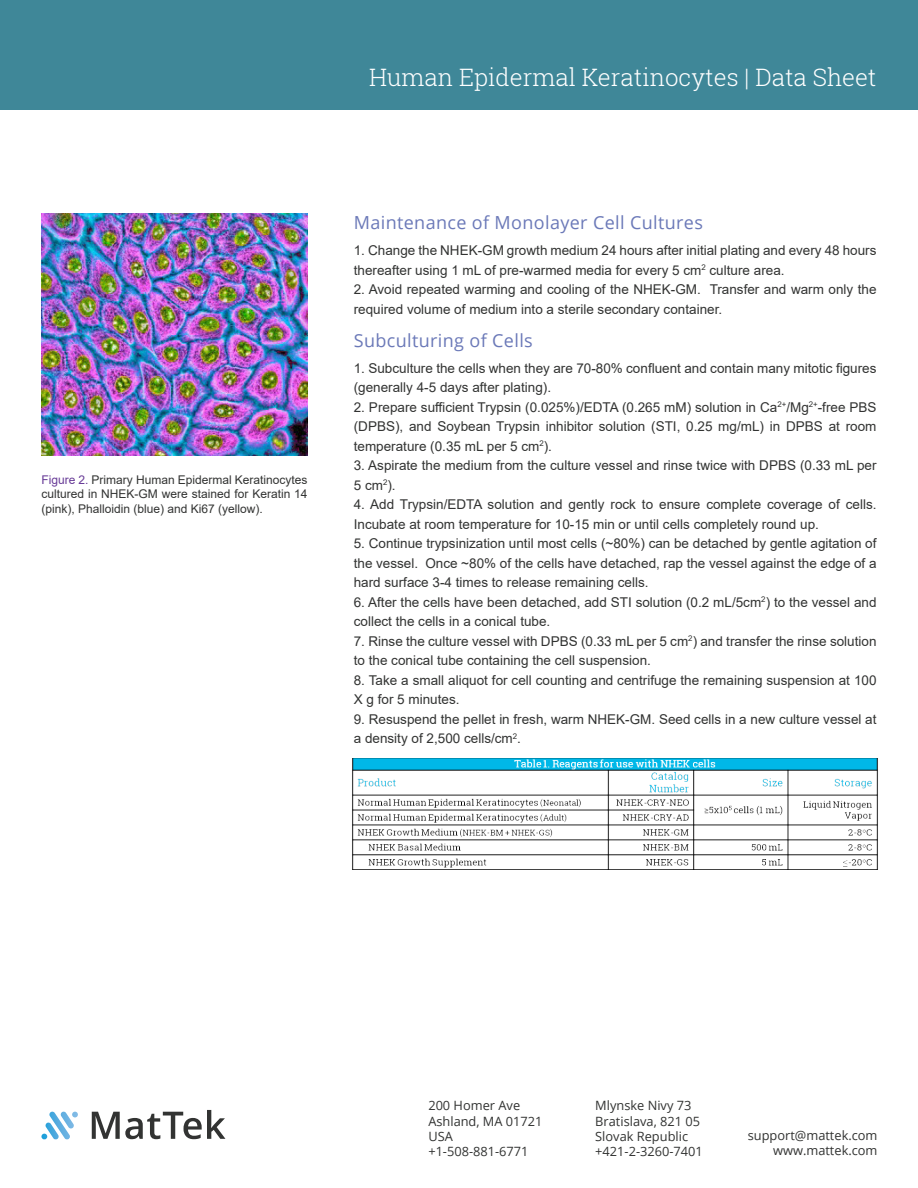
<style>
.page{position:relative;width:918px;height:1188px;background:#fff}
.page>*{position:absolute;margin:0;border:0;box-sizing:border-box;transform-origin:0 0}
.Page_Title{font:300 24px "Roboto Slab";color:#fff}
.New_Header{font:18px "Open Sans";letter-spacing:.02em;color:#6b79b8}
.MatTek_Paragraph{font:13.5px/19.5px "Arial";color:#323332}
.t1{font:12.75px/15.1px "Open Sans";color:#323332}
.MatTek_Paragraph-2{font:12px/14.4px "Arial";color:#323332;text-align:justify}
.s1{color:#673a96}
</style>
<div class="page">
<div style="left:0;top:0;width:918px;height:110px;background:#3f8798"></div>
<svg style="left:92px;top:1110px;width:133px;height:29px"></svg>
<svg style="left:41px;top:1112px;width:37px;height:27px"></svg>
<img style="left:41px;top:214px;width:267px;height:242px">
<img style="left:352px;top:758px;width:526px;height:112px">
<p class="Page_Title" style="left:369px;top:61px;width:509px">Human Epidermal Keratinocytes | Data Sheet</p>
<p class="MatTek_Paragraph-2" style="left:41px;top:472px;width:268px"><span class="s1">Figure 2.</span> Primary Human Epidermal Keratinocytes cultured in NHEK-GM were stained for Keratin 14 (pink), Phalloidin (blue) and Ki67 (yellow).</p>
<p class="New_Header" style="left:354px;top:210px;width:351px">Maintenance of Monolayer Cell Cultures</p>
<p class="MatTek_Paragraph" style="left:354px;top:241px;width:524px">1. Change the NHEK-GM growth medium 24 hours after initial plating and every 48 hours thereafter using 1 mL of pre-warmed media for every 5 cm<sup>2</sup> culture area.</p>
<p class="MatTek_Paragraph" style="left:354px;top:280px;width:524px">2. Avoid repeated warming and cooling of the NHEK-GM. Transfer and warm only the required volume of medium into a sterile secondary container.</p>
<p class="New_Header" style="left:354px;top:328px;width:181px">Subculturing of Cells</p>
<p class="MatTek_Paragraph" style="left:354px;top:358px;width:524px">1. Subculture the cells when they are 70-80% confluent and contain many mitotic figures (generally 4-5 days after plating).</p>
<p class="MatTek_Paragraph" style="left:354px;top:397px;width:524px;text-align:justify">2. Prepare sufficient Trypsin (0.025%)/EDTA (0.265 mM) solution in Ca<sup>2+</sup>/Mg<sup>2+</sup>-free PBS (DPBS), and Soybean Trypsin inhibitor solution (STI, 0.25 mg/mL) in DPBS at room temperature (0.35 mL per 5 cm<sup>2</sup>).</p>
<p class="MatTek_Paragraph" style="left:354px;top:456px;width:524px">3. Aspirate the medium from the culture vessel and rinse twice with DPBS (0.33 mL per<br>5 cm<sup>2</sup>).</p>
<p class="MatTek_Paragraph" style="left:354px;top:495px;width:524px">4. Add Trypsin/EDTA solution and gently rock to ensure complete coverage of cells.<br>Incubate at room temperature for 10-15 min or until cells completely round up.</p>
<p class="MatTek_Paragraph" style="left:354px;top:534px;width:524px;text-align:justify">5. Continue trypsinization until most cells (~80%) can be detached by gentle agitation of the vessel. Once ~80% of the cells have detached, rap the vessel against the edge of a hard surface 3-4 times to release remaining cells.</p>
<p class="MatTek_Paragraph" style="left:354px;top:592px;width:524px">6. After the cells have been detached, add STI solution (0.2 mL/5cm<sup>2</sup>) to the vessel and collect the cells in a conical tube.</p>
<p class="MatTek_Paragraph" style="left:354px;top:631px;width:524px">7. Rinse the culture vessel with DPBS (0.33 mL per 5 cm<sup>2</sup>) and transfer the rinse solution to the conical tube containing the cell suspension.</p>
<p class="MatTek_Paragraph" style="left:354px;top:670px;width:524px">8. Take a small aliquot for cell counting and centrifuge the remaining suspension at 100<br>X g for 5 minutes.</p>
<p class="MatTek_Paragraph" style="left:354px;top:709px;width:524px">9. Resuspend the pellet in fresh, warm NHEK-GM. Seed cells in a new culture vessel at a density of 2,500 cells/cm<sup>2</sup>.</p>
<p class="t1" style="left:428px;top:1098px;width:116px">200 Homer Ave<br>Ashland, MA 01721<br>USA +1-508-881-6771</p>
<p class="t1" style="left:595px;top:1098px;width:109px">Mlynske Nivy 73<br>Bratislava, 821 05<br>Slovak Republic +421-2-3260-7401</p>
<p class="t1" style="left:748px;top:1128px;width:131px;text-align:right">support@mattek.com www.mattek.com</p>
</div>
